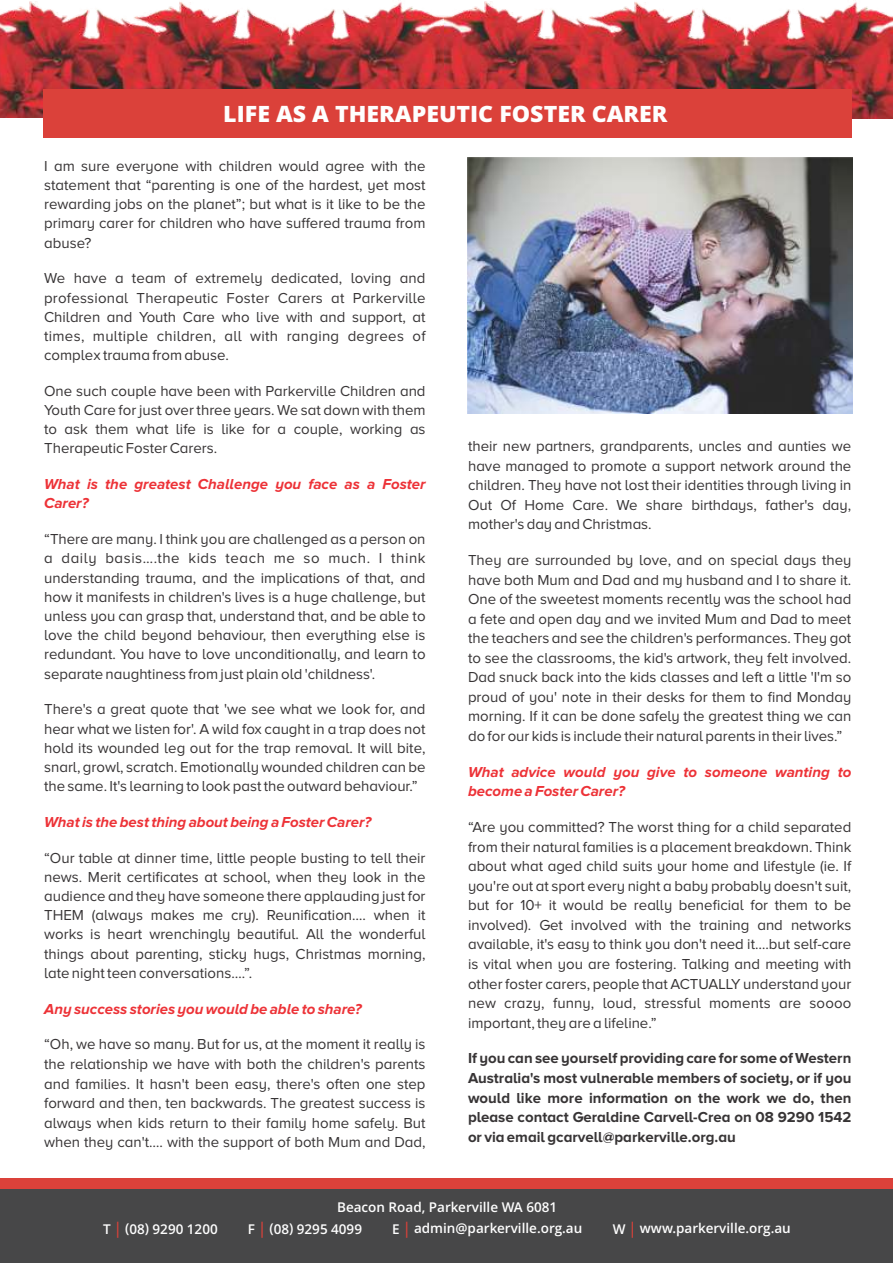
<style>
.page{position:relative;width:893px;height:1263px;background:#fff}
.page>*{position:absolute;margin:0;border:0;box-sizing:border-box;transform-origin:0 0}
.t1{font:800 22.5px "Open Sans";color:#fefefe}
.t2{font:15px/19.2px "Proxima Nova A";color:#373435;text-align:justify}
.t3{font:700 15px/19.5px "Proxima Nova A";color:#373435;text-align:justify}
.t4{font:italic 700 15px/19.2px "Proxima Nova A";color:#ed3237}
.t5{font:600 13.5px "Open Sans";color:#fefefe}
.s1{font-size:16.2px;color:#db413a}
</style>
<div class="page">
<img style="left:0;top:1px;width:444px;height:117px">
<img style="left:444px;top:1px;width:449px;height:117px">
<div style="left:0;top:1183px;width:893px;height:80px;background:#474748"></div>
<div style="left:0;top:1178px;width:893px;height:10px;background:#db413a"></div>
<div style="left:43px;top:89px;width:808px;height:49px;background:#db413a"></div>
<img style="left:468px;top:158px;width:384px;height:256px">
<h1 class="t1" style="left:223px;top:104px;width:446px">LIFE AS A THERAPEUTIC FOSTER CARER</h1>
<p class="t2" style="left:44px;top:157px;width:383px">I am sure everyone with children would agree with the statement that “parenting is one of the hardest, yet most rewarding jobs on the planet”; but what is it like to be the primary carer for children who have suffered trauma from abuse?</p>
<p class="t2" style="left:44px;top:269px;width:383px">We have a team of extremely dedicated, loving and professional Therapeutic Foster Carers at Parkerville Children and Youth Care who live with and support, at times, multiple children, all with ranging degrees of complex trauma from abuse.</p>
<p class="t2" style="left:44px;top:382px;width:383px">One such couple have been with Parkerville Children and Youth Care for just over three years. We sat down with them to ask them what life is like for a couple, working as Therapeutic Foster Carers.</p>
<p class="t4" style="left:44px;top:475px;width:383px">What is the greatest Challenge you face as a Foster<br>Carer?</p>
<p class="t2" style="left:44px;top:530px;width:383px">“There are many. I think you are challenged as a person on a daily basis….the kids teach me so much. I think understanding trauma, and the implications of that, and how it manifests in children's lives is a huge challenge, but unless you can grasp that, understand that, and be able to love the child beyond behaviour, then everything else is redundant. You have to love unconditionally, and learn to separate naughtiness from just plain old 'childness'.</p>
<p class="t2" style="left:44px;top:700px;width:383px">There's a great quote that 'we see what we look for, and hear what we listen for'. A wild fox caught in a trap does not hold its wounded leg out for the trap removal. It will bite, snarl, growl, scratch. Emotionally wounded children can be the same. It's learning to look past the outward behaviour.”</p>
<p class="t4" style="left:44px;top:813px;width:329px">What is the best thing about being a Foster Carer?</p>
<p class="t2" style="left:44px;top:849px;width:383px">“Our table at dinner time, little people busting to tell their news. Merit certificates at school, when they look in the audience and they have someone there applauding just for THEM (always makes me cry). Reunification…. when it works is heart wrenchingly beautiful. All the wonderful things about parenting, sticky hugs, Christmas morning, late night teen conversations….”.</p>
<p class="t4" style="left:44px;top:1000px;width:319px">Any success stories you would be able to share?</p>
<p class="t2" style="left:44px;top:1035px;width:383px">“Oh, we have so many. But for us, at the moment it really is the relationship we have with both the children's parents and families. It hasn't been easy, there's often one step forward and then, ten backwards. The greatest success is always when kids return to their family home safely. But when they can't…. with the support of both Mum and Dad,</p>
<p class="t2" style="left:468px;top:437px;width:385px">their new partners, grandparents, uncles and aunties we have managed to promote a support network around the children. They have not lost their identities through living in Out Of Home Care. We share birthdays, father's day, mother's day and Christmas.</p>
<p class="t2" style="left:468px;top:551px;width:385px">They are surrounded by love, and on special days they have both Mum and Dad and my husband and I to share it.<br>One of the sweetest moments recently was the school had a fete and open day and we invited Mum and Dad to meet the teachers and see the children's performances. They got to see the classrooms, the kid's artwork, they felt involved.<br>Dad snuck back into the kids classes and left a little 'I'm so proud of you' note in their desks for them to find Monday morning. If it can be done safely the greatest thing we can do for our kids is include their natural parents in their lives.”</p>
<p class="t4" style="left:468px;top:763px;width:385px">What advice would you give to someone wanting to become a Foster Carer?</p>
<p class="t2" style="left:468px;top:818px;width:385px">“Are you committed? The worst thing for a child separated from their natural families is a placement breakdown. Think about what aged child suits your home and lifestyle (ie. If you're out at sport every night a baby probably doesn't suit, but for 10+ it would be really beneficial for them to be involved). Get involved with the training and networks available, it's easy to think you don't need it….but self-care is vital when you are fostering. Talking and meeting with other foster carers, people that ACTUALLY understand your new crazy, funny, loud, stressful moments are soooo important, they are a lifeline.”</p>
<p class="t3" style="left:468px;top:1049px;width:385px">If you can see yourself providing care for some of Western Australia's most vulnerable members of society, or if you would like more information on the work we do, then please contact Geraldine Carvell-Crea on 08 9290 1542 or via email gcarvell@parkerville.org.au</p>
<p class="t5" style="left:337px;top:1202px;width:222px">Beacon Road, Parkerville WA 6081</p>
<p class="t5" style="left:103px;top:1223px;width:116px">T <span class="s1">|</span> (08) 9290 1200</p>
<p class="t5" style="left:248px;top:1223px;width:116px">F <span class="s1">|</span> (08) 9295 4099</p>
<p class="t5" style="left:392px;top:1222px;width:192px">E <span class="s1">|</span> admin@parkerville.org.au</p>
<p class="t5" style="left:613px;top:1222px;width:180px">W <span class="s1">|</span> www.parkerville.org.au</p>
</div>
